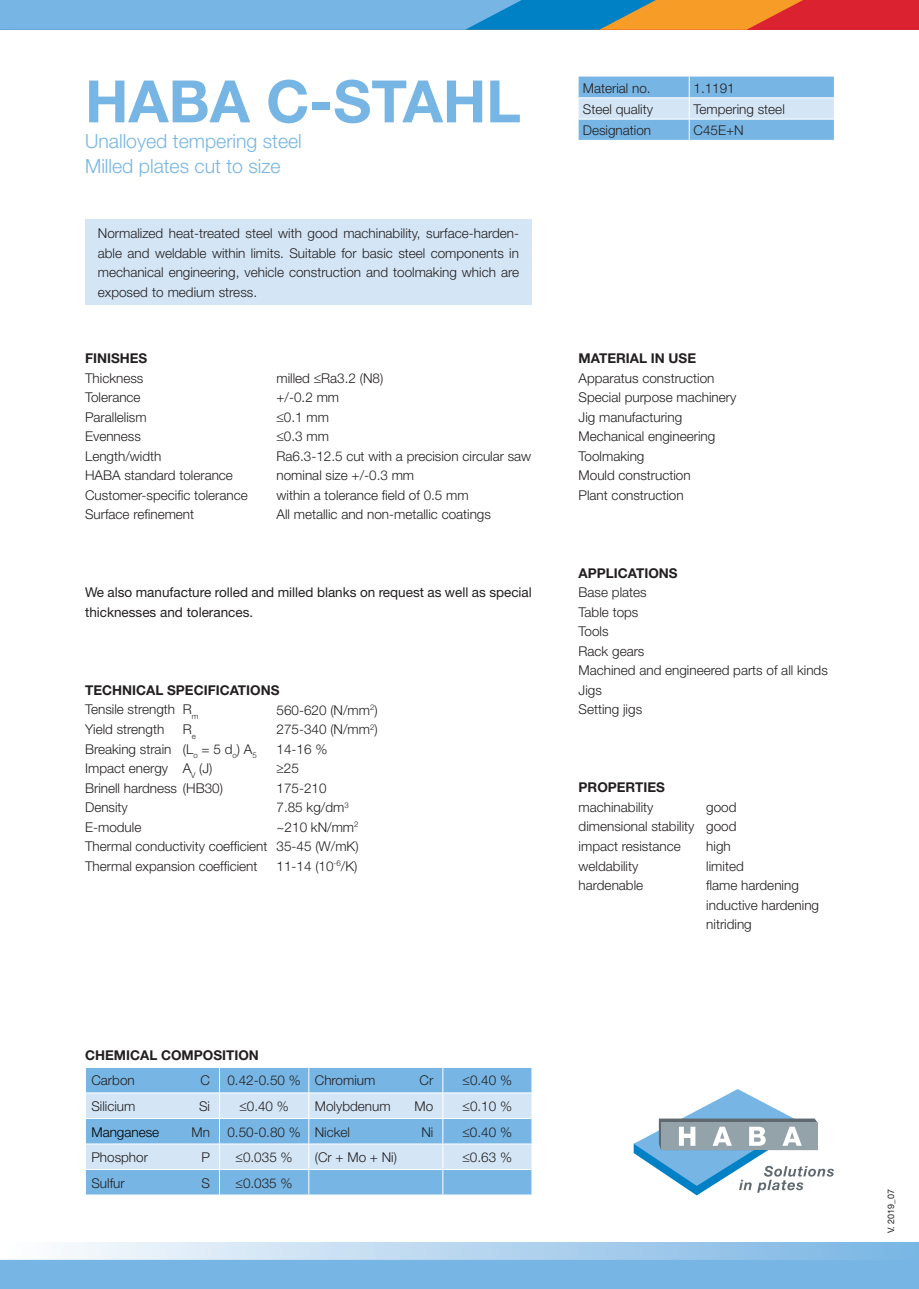
<style>
.page{position:relative;width:919px;height:1289px;background:#fff}
.page>*{position:absolute;margin:0;border:0;box-sizing:border-box;transform-origin:0 0}
.t1{font:700 58.5px "Helvetica Neue";color:#77b6e4}
.t2{font:300 19.5px/25.5px "Helvetica Neue";color:#77b6e4}
.t3{font:300 13.5px/19.5px "Helvetica Neue";color:#231f20;text-align:justify}
.t4{font:700 13.5px/19.5px "Helvetica Neue";color:#231f20}
.t5{font:13.5px/19.5px "Helvetica Neue";color:#231f20}
.t6{font:300 13.5px "Helvetica Neue";color:#000}
.t7{font:9px "Helvetica Neue";color:#231f20}
.s1{font-weight:300}
</style>
<div class="page">
<div style="left:0;top:1242px;width:918px;height:46px;background:linear-gradient(to right,#fdfdfe,#78b4e3)"></div>
<div style="left:0;top:1259px;width:918px;height:29px;background:#77b6e4"></div>
<div style="left:0;top:0;width:918px;height:30px;background:#db2230"></div>
<svg style="left:0;top:0;width:803px;height:30px;background:#7ea2b5"></svg>
<div style="left:85px;top:220px;width:446px;height:85px;background:#d4e6f6"></div>
<svg style="left:578px;top:77px;width:255px;height:63px;background:#9ac8ea"></svg>
<svg style="left:85px;top:1067px;width:447px;height:127px;background:#a1cbec"></svg>
<svg style="left:633px;top:1089px;width:200px;height:106px"></svg>
<h1 class="t1" style="left:85px;top:65px;width:437px">HABA C-STAHL</h1>
<h2 class="t2" style="left:85px;top:128px;width:218px">Unalloyed tempering steel<br>Milled plates cut to size</h2>
<p class="t3" style="left:98px;top:223px;width:422px">Normalized heat-treated steel with good machinability, surface-harden&shy;able and weldable within limits. Suitable for basic steel components in mechanical engineering, vehicle construction and toolmaking which are exposed to medium stress.</p>
<p class="t4" style="left:85px;top:348px;width:64px">FINISHES</p>
<p class="t3" style="left:85px;top:368px;width:60px">Thickness</p>
<p class="t3" style="left:276px;top:368px;width:108px">milled ≤Ra3.2 (N8)</p>
<p class="t3" style="left:85px;top:387px;width:57px">Tolerance</p>
<p class="t3" style="left:276px;top:387px;width:64px">+/-0.2 mm</p>
<p class="t3" style="left:85px;top:407px;width:63px">Parallelism</p>
<p class="t3" style="left:276px;top:407px;width:54px">≤0.1 mm</p>
<p class="t3" style="left:85px;top:426px;width:57px">Evenness</p>
<p class="t3" style="left:276px;top:426px;width:54px">≤0.3 mm</p>
<p class="t3" style="left:85px;top:446px;width:78px">Length/width</p>
<p class="t3" style="left:276px;top:446px;width:256px">Ra6.3-12.5 cut with a precision circular saw</p>
<p class="t3" style="left:85px;top:465px;width:149px">HABA standard tolerance</p>
<p class="t3" style="left:276px;top:465px;width:139px">nominal size +/-0.3 mm</p>
<p class="t3" style="left:85px;top:485px;width:164px">Customer-specific tolerance</p>
<p class="t3" style="left:276px;top:485px;width:194px">within a tolerance field of 0.5 mm</p>
<p class="t3" style="left:85px;top:504px;width:111px">Surface refinement</p>
<p class="t3" style="left:276px;top:504px;width:216px">All metallic and non-metallic coatings</p>
<p class="t5" style="left:85px;top:582px;width:448px">We also manufacture rolled and milled blanks on request as well as special thicknesses and tolerances.</p>
<p class="t4" style="left:85px;top:680px;width:196px">TECHNICAL SPECIFICATIONS<br><span class="s1">Tensile strength R</span><sub>m</sub></p>
<p class="t3" style="left:276px;top:699px;width:103px">560-620 (N/mm<sup>2</sup>)</p>
<p class="t3" style="left:85px;top:719px;width:81px">Yield strength</p>
<p class="t3" style="left:183px;top:719px;width:15px">R<sub>e</sub></p>
<p class="t3" style="left:276px;top:719px;width:103px">275-340 (N/mm<sup>2</sup>)</p>
<p class="t3" style="left:85px;top:738px;width:173px">Breaking strain (L<sub>o</sub> = 5 d<sub>o</sub>) A<sub>5</sub></p>
<p class="t3" style="left:276px;top:738px;width:52px">14-16 %</p>
<p class="t3" style="left:85px;top:758px;width:129px">Impact energy A<sub>V</sub> (J)</p>
<p class="t3" style="left:276px;top:758px;width:24px">≥25</p>
<p class="t3" style="left:85px;top:777px;width:139px">Brinell hardness (HB30)</p>
<p class="t3" style="left:276px;top:777px;width:52px">175-210</p>
<p class="t3" style="left:85px;top:797px;width:44px">Density</p>
<p class="t3" style="left:276px;top:797px;width:74px">7.85 kg/dm<sup>3</sup></p>
<p class="t3" style="left:85px;top:816px;width:58px">E-module</p>
<p class="t3" style="left:85px;top:816px;width:275px;text-indent:191px">~210 kN/mm<sup>2<br></sup>Thermal conductivity coefficient 35-45 (W/mK)<br>Thermal expansion coefficient</p>
<p class="t3" style="left:276px;top:855px;width:82px">11-14 (10<sup>-6</sup>/K)</p>
<p class="t4" style="left:85px;top:1045px;width:175px">CHEMICAL COMPOSITION</p>
<p class="t3" style="left:91px;top:1070px;width:45px">Carbon</p>
<p class="t3" style="left:200px;top:1070px;width:11px">C</p>
<p class="t3" style="left:227px;top:1070px;width:149px">0.42-0.50 % Chromium</p>
<p class="t3" style="left:419px;top:1070px;width:15px">Cr</p>
<p class="t3" style="left:462px;top:1070px;width:51px">≤0.40 %</p>
<p class="t3" style="left:91px;top:1096px;width:45px">Silicium</p>
<p class="t3" style="left:199px;top:1096px;width:13px">Si</p>
<p class="t3" style="left:239px;top:1096px;width:51px">≤0.40 %</p>
<p class="t3" style="left:315px;top:1096px;width:77px">Molybdenum</p>
<p class="t3" style="left:414px;top:1096px;width:20px">Mo</p>
<p class="t3" style="left:462px;top:1096px;width:51px">≤0.10 %</p>
<p class="t6" style="left:91px;top:1123px;width:69px">Manganese</p>
<p class="t3" style="left:191px;top:1121px;width:20px">Mn</p>
<p class="t3" style="left:227px;top:1121px;width:124px">0.50-0.80 % Nickel</p>
<p class="t3" style="left:421px;top:1121px;width:14px">Ni</p>
<p class="t3" style="left:462px;top:1121px;width:51px">≤0.40 %</p>
<p class="t3" style="left:91px;top:1147px;width:58px">Phosphor</p>
<p class="t3" style="left:201px;top:1147px;width:10px">P</p>
<p class="t3" style="left:235px;top:1147px;width:58px">≤0.035 %</p>
<p class="t3" style="left:315px;top:1147px;width:84px">(Cr + Mo + Ni)</p>
<p class="t3" style="left:462px;top:1147px;width:51px">≤0.63 %</p>
<p class="t3" style="left:91px;top:1172px;width:35px">Sulfur</p>
<p class="t3" style="left:201px;top:1172px;width:10px">S</p>
<p class="t3" style="left:235px;top:1172px;width:58px">≤0.035 %</p>
<p class="t3" style="left:583px;top:78px;width:69px">Material no.</p>
<p class="t3" style="left:693px;top:78px;width:43px">1.1191</p>
<p class="t3" style="left:583px;top:99px;width:72px">Steel quality</p>
<p class="t3" style="left:693px;top:99px;width:93px">Tempering steel</p>
<p class="t3" style="left:583px;top:120px;width:70px">Designation</p>
<p class="t3" style="left:693px;top:120px;width:52px">C45E+N</p>
<p class="t4" style="left:578px;top:348px;width:119px">MATERIAL IN USE</p>
<p class="t3" style="left:578px;top:368px;width:159px;text-align:left">Apparatus construction<br>Special purpose machinery<br>Jig manufacturing<br>Mechanical engineering<br>Toolmaking<br>Mould construction<br>Plant construction</p>
<p class="t4" style="left:578px;top:563px;width:100px">APPLICATIONS</p>
<p class="t3" style="left:578px;top:582px;width:251px;text-align:left">Base plates<br>Table tops<br>Tools<br>Rack gears<br>Machined and engineered parts of all kinds<br>Jigs<br>Setting jigs</p>
<p class="t4" style="left:578px;top:777px;width:88px">PROPERTIES</p>
<p class="t3" style="left:578px;top:797px;width:76px">machinability</p>
<p class="t3" style="left:578px;top:797px;width:159px;text-indent:128px">good dimensional stability good impact resistance</p>
<p class="t3" style="left:706px;top:836px;width:26px">high</p>
<p class="t3" style="left:578px;top:855px;width:61px">weldability</p>
<p class="t3" style="left:706px;top:855px;width:39px">limited</p>
<p class="t3" style="left:578px;top:875px;width:66px">hardenable</p>
<p class="t3" style="left:706px;top:875px;width:114px;text-align:left">flame hardening inductive hardening nitriding</p>
<p class="t7" style="left:885px;top:1232px;width:45px;rotate:-90deg">V. 2019_07</p>
</div>
